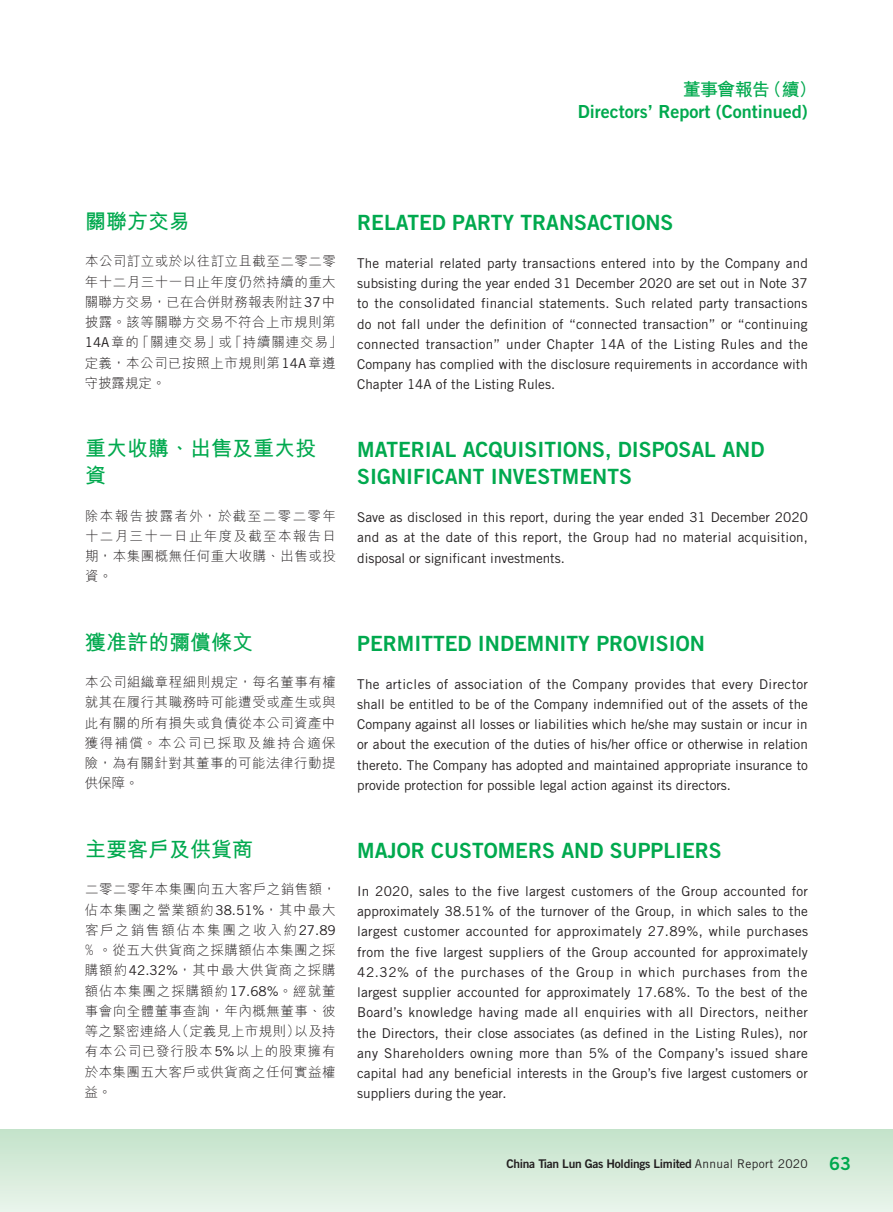
<style>
.page{position:relative;width:893px;height:1212px;background:#fff}
.page>*{position:absolute;margin:0;border:0;box-sizing:border-box;transform-origin:0 0}
.t1{font:21px/27px "Trade Gothic LT Std Bd 2";color:#00a94e}
.t2{font:700 21px/27px "M Hei HK";color:#00a94e}
.t3{font:18px "Trade Gothic LT Std Bd 2";color:#00a94e}
.t4{font:700 18px "M Hei HK";letter-spacing:-.045em;color:#00a94e}
.t5{font:13.5px/20.2px "Trade Gothic LT Std";color:#231f20;text-align:justify}
.t6{font:300 13.5px/20.2px "M Hei HK";letter-spacing:.035em;color:#231f20;text-align:justify}
.t7{font:12px "Trade Gothic LT Std Bd 2";letter-spacing:-.025em;color:#231f20}
.s1{font-family:"Trade Gothic LT Std";font-weight:400}
.s2{font-family:"Trade Gothic LT Std"}
.s3{font-size:18px;color:#00a94e}
</style>
<div class="page">
<div style="left:0;top:1129px;width:893px;height:83px;background:linear-gradient(to bottom,#c3e2ca,#eaf5eb)"></div>
<h2 class="t4" style="left:683px;top:76px;width:136px">董事會報告（續）</h2>
<h2 class="t3" style="left:578px;top:101px;width:231px">Directors’ Report (Continued)</h2>
<h1 class="t2" style="left:85px;top:206px;width:106px">關聯方交易</h1>
<p class="t6" style="left:85px;top:251px;width:259px;text-align:left">本公司訂立或於以往訂立且截至二零二零年十二月三十一日止年度仍然持續的重大關聯方交易，已在合併財務報表附註<span class="s1">37</span>中披露。該等關聯方交易不符合上市規則第<br><span class="s1">14A</span>章的「關連交易」或「持續關連交易」定義，本公司已按照上市規則第<span class="s1">14A</span>章遵守披露規定。</p>
<h1 class="t2" style="left:85px;top:433px;width:232px">重大收購、出售及重大投資</h1>
<p class="t6" style="left:85px;top:505px;width:253px">除本報告披露者外，於截至二零二零年十二月三十一日止年度及截至本報告日期，本集團概無任何重大收購、出售或投資。</p>
<h1 class="t2" style="left:85px;top:627px;width:169px">獲准許的彌償條文</h1>
<p class="t6" style="left:85px;top:672px;width:253px">本公司組織章程細則規定，每名董事有權就其在履行其職務時可能遭受或產生或與此有關的所有損失或負債從本公司資產中獲得補償。本公司已採取及維持合適保險，為有關針對其董事的可能法律行動提供保障。</p>
<h1 class="t2" style="left:85px;top:834px;width:169px">主要客戶及供貨商</h1>
<p class="t6" style="left:85px;top:879px;width:253px">二零二零年本集團向五大客戶之銷售額，佔本集團之營業額約<span class="s1">38.51%</span>，其中最大客戶之銷售額佔本集團之收入約<span class="s1">27.89 </span>﹪。從五大供貨商之採購額佔本集團之採購額約<span class="s1">42.32%</span>，其中最大供貨商之採購額佔本集團之採購額約<span class="s1">17.68%</span>。經就董事會向全體董事查詢，年內概無董事、彼等之緊密連絡人（定義見上市規則）以及持有本公司已發行股本<span class="s1">5%</span>以上的股東擁有於本集團五大客戶或供貨商之任何實益權益。</p>
<h1 class="t1" style="left:357px;top:209px;width:109px">RELATED PAR</h1>
<h1 class="t1" style="left:491px;top:209px;width:184px">TY TRANSACTIONS</h1>
<p class="t5" style="left:357px;top:253px;width:452px">The material related party transactions entered into by the Company and subsisting during the year ended 31 December 2020 are set out in Note 37 to the consolidated financial statements. Such related party transactions do not fall under the definition of “connected transaction” or “continuing connected transaction” under Chapter 14A of the Listing Rules and the Company has complied with the disclosure requirements in accordance with Chapter 14A of the Listing Rules.</p>
<h1 class="t1" style="left:357px;top:436px;width:409px;text-indent:106px">ACQUISITIONS, DISPOSAL AND<br>SIGNIFICANT I NVESTM ENTS</h1>
<p class="t5" style="left:357px;top:507px;width:452px">Save as disclosed in this report, during the year ended 31 December 2020 and as at the date of this report, the Group had no material acquisition, disposal or significant investments.</p>
<h1 class="t1" style="left:357px;top:436px;width:66px">MATERIAL</h1>
<h1 class="t1" style="left:357px;top:629px;width:39px">PERMI</h1>
<h1 class="t1" style="left:421px;top:629px;width:285px">TTED I NDEM NITY PROVISION</h1>
<p class="t5" style="left:357px;top:674px;width:452px">The articles of association of the Company provides that every Director shall be entitled to be of the Company indemnified out of the assets of the Company against all losses or liabilities which he/she may sustain or incur in or about the execution of the duties of his/her office or otherwise in relation thereto. The Company has adopted and maintained appropriate insurance to provide protection for possible legal action against its directors.</p>
<h1 class="t1" style="left:357px;top:836px;width:292px">MAJOR CUSTOM ERS AND SUPPLI</h1>
<h1 class="t1" style="left:682px;top:836px;width:41px">ERS</h1>
<p class="t5" style="left:357px;top:881px;width:452px">In 2020, sales to the five largest customers of the Group accounted for approximately 38.51% of the turnover of the Group, in which sales to the largest customer accounted for approximately 27.89%, while purchases from the five largest suppliers of the Group accounted for approximately 42.32% of the purchases of the Group in which purchases from the largest supplier accounted for approximately 17.68%. To the best of the Board’s knowledge having made all enquiries with all Directors, neither the Directors, their close associates (as defined in the Listing Rules), nor any Shareholders owning more than 5% of the Company’s issued share capital had any beneficial interests in the Group’s five largest customers or suppliers during the year.</p>
<p class="t7" style="left:506px;top:1156px;width:346px">China Tian lun Gas Holdings limited <span class="s2">Annual Report 2020</span> <span class="s3">63</span></p>
</div>
